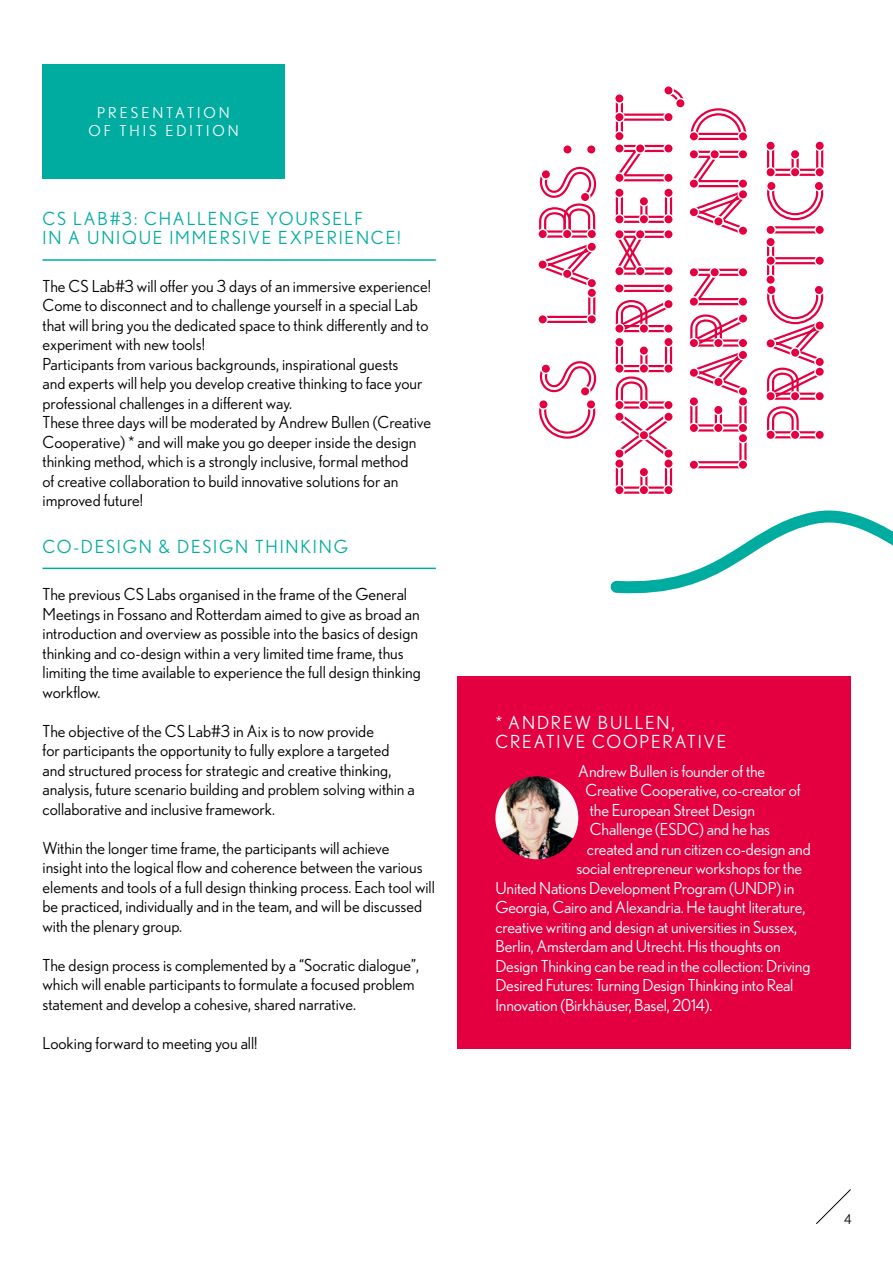
<style>
.page{position:relative;width:893px;height:1263px;background:#fff}
.page>*{position:absolute;margin:0;border:0;box-sizing:border-box;transform-origin:0 0}
.t1{font:18px/19.5px "Nobel";letter-spacing:.1em;color:#00aca0}
.t2{font:18px/19.5px "Nobel";letter-spacing:.1em;color:#fff}
.t3{font:16.5px/19.5px "Nobel";color:#000}
.t4{font:16.5px "Nobel";letter-spacing:-.01em;color:#fff}
.t5{font:15px/18px "Nobel";letter-spacing:.2em;color:#fff;text-align:center}
.t6{font:13.5px "Nobel";color:#000}
</style>
<div class="page">
<hr style="left:791px;top:154px;width:3px;height:18px;background:#e40040">
<hr style="left:796px;top:154px;width:3px;height:18px;background:#e40040">
<hr style="left:772px;top:146px;width:2px;height:26px;background:#e40040">
<hr style="left:767px;top:146px;width:2px;height:26px;background:#e40040">
<hr style="left:816px;top:146px;width:2px;height:26px;background:#e40040">
<hr style="left:821px;top:146px;width:2px;height:26px;background:#e40040">
<svg style="left:766px;top:141px;width:9px;height:10px"></svg>
<svg style="left:815px;top:141px;width:9px;height:10px"></svg>
<svg style="left:791px;top:150px;width:9px;height:10px"></svg>
<hr style="left:767px;top:242px;width:2px;height:35px;background:#e40040">
<hr style="left:772px;top:242px;width:2px;height:35px;background:#e40040">
<hr style="left:771px;top:262px;width:49px;height:2px;background:#e40040">
<hr style="left:771px;top:257px;width:49px;height:2px;background:#e40040">
<svg style="left:766px;top:255px;width:10px;height:11px"></svg>
<svg style="left:814px;top:256px;width:10px;height:9px"></svg>
<svg style="left:766px;top:167px;width:58px;height:80px"></svg>
<svg style="left:766px;top:274px;width:58px;height:123px"></svg>
<hr style="left:588px;top:293px;width:2px;height:26px;background:#e40040">
<hr style="left:593px;top:293px;width:2px;height:26px;background:#e40040">
<hr style="left:543px;top:321px;width:49px;height:2px;background:#e40040">
<hr style="left:543px;top:316px;width:49px;height:2px;background:#e40040">
<svg style="left:538px;top:315px;width:10px;height:9px"></svg>
<svg style="left:586px;top:314px;width:10px;height:10px"></svg>
<svg style="left:539px;top:361px;width:58px;height:78px"></svg>
<svg style="left:538px;top:166px;width:59px;height:136px"></svg>
<svg style="left:587px;top:145px;width:9px;height:9px"></svg>
<svg style="left:563px;top:145px;width:9px;height:9px"></svg>
<hr style="left:640px;top:351px;width:3px;height:18px;background:#e40040">
<hr style="left:645px;top:350px;width:3px;height:19px;background:#e40040">
<hr style="left:621px;top:342px;width:2px;height:27px;background:#e40040">
<hr style="left:616px;top:342px;width:2px;height:27px;background:#e40040">
<hr style="left:665px;top:342px;width:2px;height:27px;background:#e40040">
<hr style="left:670px;top:342px;width:2px;height:27px;background:#e40040">
<hr style="left:640px;top:201px;width:3px;height:18px;background:#e40040">
<hr style="left:645px;top:201px;width:3px;height:18px;background:#e40040">
<hr style="left:621px;top:193px;width:2px;height:26px;background:#e40040">
<hr style="left:616px;top:193px;width:2px;height:26px;background:#e40040">
<hr style="left:619px;top:221px;width:49px;height:2px;background:#e40040">
<hr style="left:619px;top:216px;width:49px;height:2px;background:#e40040">
<hr style="left:616px;top:98px;width:2px;height:36px;background:#e40040">
<hr style="left:621px;top:98px;width:2px;height:36px;background:#e40040">
<hr style="left:619px;top:119px;width:49px;height:2px;background:#e40040">
<hr style="left:619px;top:114px;width:49px;height:2px;background:#e40040">
<svg style="left:615px;top:112px;width:10px;height:11px"></svg>
<svg style="left:615px;top:94px;width:9px;height:10px"></svg>
<svg style="left:615px;top:284px;width:58px;height:72px"></svg>
<hr style="left:619px;top:272px;width:49px;height:3px;background:#e40040">
<hr style="left:619px;top:268px;width:49px;height:2px;background:#e40040">
<hr style="left:619px;top:236px;width:49px;height:2px;background:#e40040">
<hr style="left:619px;top:231px;width:49px;height:2px;background:#e40040">
<svg style="left:663px;top:267px;width:10px;height:9px"></svg>
<svg style="left:615px;top:214px;width:34px;height:62px"></svg>
<svg style="left:615px;top:363px;width:58px;height:34px"></svg>
<hr style="left:619px;top:179px;width:49px;height:2px;background:#e40040">
<hr style="left:619px;top:174px;width:49px;height:2px;background:#e40040">
<hr style="left:619px;top:150px;width:49px;height:2px;background:#e40040">
<hr style="left:619px;top:145px;width:49px;height:2px;background:#e40040">
<svg style="left:615px;top:131px;width:34px;height:76px"></svg>
<svg style="left:689px;top:314px;width:58px;height:82px"></svg>
<hr style="left:694px;top:303px;width:49px;height:2px;background:#e40040">
<hr style="left:694px;top:298px;width:49px;height:2px;background:#e40040">
<hr style="left:694px;top:274px;width:49px;height:2px;background:#e40040">
<hr style="left:694px;top:269px;width:49px;height:2px;background:#e40040">
<svg style="left:737px;top:297px;width:10px;height:9px"></svg>
<svg style="left:737px;top:268px;width:10px;height:9px"></svg>
<svg style="left:689px;top:268px;width:31px;height:38px"></svg>
<svg style="left:663px;top:86px;width:84px;height:153px"></svg>
<svg style="left:610px;top:397px;width:283px;height:197px"></svg>
<hr style="left:43px;top:259px;width:393px;height:2px;background:#00aca0">
<hr style="left:43px;top:568px;width:393px;height:1px;background:#00aca0">
<div style="left:457px;top:676px;width:394px;height:373px;background:#e40040"></div>
<img style="left:495px;top:776px;width:83px;height:83px;border-radius:41px">
<div style="left:43px;top:64px;width:242px;height:115px;background:#00aca0"></div>
<svg style="left:816px;top:1189px;width:35px;height:35px"></svg>
<p class="t5" style="left:88px;top:104px;width:152px">PRESENTATION<br>OF THIS EDITION</p>
<p class="t1" style="left:43px;top:209px;width:360px">CS LAB#3: CHALLENGE YOURSELF<br>IN A UNIQUE IMMERSIVE EXPERIENCE!</p>
<p class="t3" style="left:43px;top:276px;width:390px">The CS Lab#3 will offer you 3 days of an immersive experience!<br>Come to disconnect and to challenge yourself in a special Lab that will bring you the dedicated space to think differently and to experiment with new tools!<br>Participants from various backgrounds, inspirational guests<br>and experts will help you develop creative thinking to face your professional challenges in a different way.<br>These three days will be moderated by Andrew Bullen (Creative Cooperative) * and will make you go deeper inside the design thinking method, which is a strongly inclusive, formal method<br>of creative collaboration to build innovative solutions for an improved future!</p>
<p class="t1" style="left:43px;top:536px;width:307px">CO-DESIGN &amp; DESIGN THINKING</p>
<p class="t3" style="left:43px;top:584px;width:380px">The previous CS Labs organised in the frame of the General Meetings in Fossano and Rotterdam aimed to give as broad an introduction and overview as possible into the basics of design thinking and co-design within a very limited time frame, thus limiting the time available to experience the full design thinking workflow.</p>
<p class="t3" style="left:43px;top:721px;width:374px">The objective of the CS Lab#3 in Aix is to now provide<br>for participants the opportunity to fully explore a targeted and structured process for strategic and creative thinking, analysis, future scenario building and problem solving within a collaborative and inclusive framework.</p>
<p class="t3" style="left:43px;top:838px;width:394px">Within the longer time frame, the participants will achieve<br>insight into the logical flow and coherence between the various elements and tools of a full design thinking process. Each tool will be practiced, individually and in the team, and will be discussed with the plenary group.</p>
<p class="t3" style="left:43px;top:955px;width:378px">The design process is complemented by a “Socratic dialogue”, which will enable participants to formulate a focused problem statement and develop a cohesive, shared narrative.</p>
<p class="t3" style="left:43px;top:1033px;width:217px">Looking forward to meeting you all!</p>
<p class="t2" style="left:495px;top:713px;width:233px">* ANDREW BULLEN,<br>CREATIVE COOPERATIVE</p>
<p class="t4" style="left:578px;top:761px;width:189px">Andrew Bullen is founder of the</p>
<p class="t4" style="left:585px;top:780px;width:217px">Creative Cooperative, co-creator of</p>
<p class="t4" style="left:590px;top:800px;width:167px">the European Street Design</p>
<p class="t4" style="left:590px;top:819px;width:182px">Challenge (ESDC) and he has</p>
<p class="t4" style="left:587px;top:839px;width:225px">created and run citizen co-design and</p>
<p class="t4" style="left:576px;top:858px;width:227px">social entrepreneur workshops for the</p>
<p class="t4" style="left:495px;top:878px;width:301px">United Nations Development Program (UNDP) in</p>
<p class="t4" style="left:495px;top:897px;width:311px">Georgia, Cairo and Alexandria. He taught literature,</p>
<p class="t4" style="left:495px;top:917px;width:303px">creative writing and design at universities in Sussex,</p>
<p class="t4" style="left:495px;top:936px;width:287px">Berlin, Amsterdam and Utrecht. His thoughts on</p>
<p class="t4" style="left:495px;top:956px;width:317px">Design Thinking can be read in the collection: Driving</p>
<p class="t4" style="left:495px;top:975px;width:300px">Desired Futures: Turning Design Thinking into Real</p>
<p class="t4" style="left:495px;top:995px;width:219px">Innovation (Birkhäuser, Basel, 2014).</p>
<p class="t6" style="left:844px;top:1211px;width:9px">4</p>
</div>
